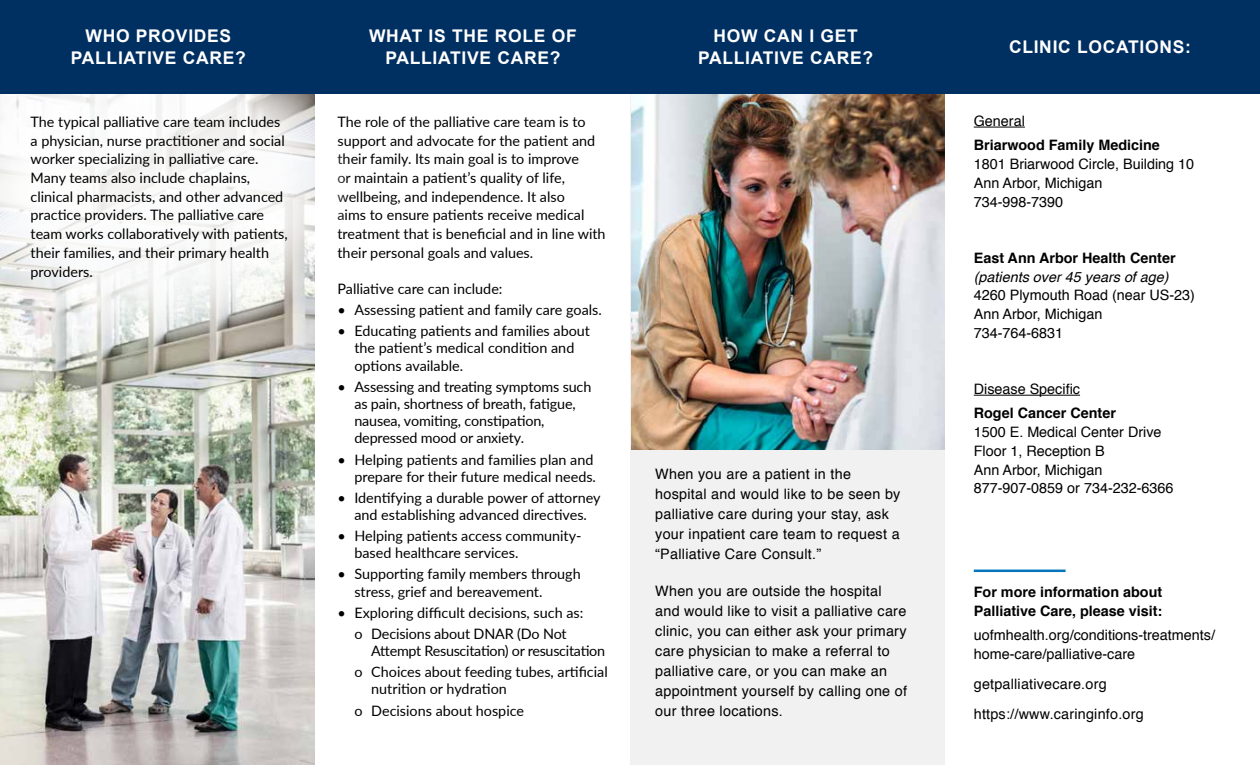
<style>
.page{position:relative;width:1260px;height:765px;background:#fff}
.page>*{position:absolute;margin:0;border:0;box-sizing:border-box;transform-origin:0 0}
.t1{font:700 17.5px/22.5px "Arial";letter-spacing:.04em;color:#fff;text-align:center}
.t2{font:14.38px/18.8px "Lato";color:#000}
.t3{font:14.38px/20px "Helvetica";letter-spacing:.02em;color:#000}
.t4{font:14.38px/18.8px "Helvetica";color:#000}
.t5{font:700 14.38px/18.8px "Helvetica";color:#000}
.t6{font:14.38px/21.1px "Lato";letter-spacing:-.02em;color:#000;text-align:right}
.t7{font:italic 14.38px "Helvetica";color:#000}
</style>
<div class="page">
<img style="left:0;top:346px;width:315px;height:419px">
<div style="left:630px;top:31px;width:315px;height:734px;background:#f1f1f2"></div>
<hr style="left:974px;top:127px;width:51px;height:1px;background:#000">
<hr style="left:974px;top:395px;width:106px;height:1px;background:#000">
<img style="left:631px;top:94px;width:314px;height:356px">
<hr style="left:974px;top:570px;width:92px;height:2px;background:#0475bc">
<svg style="left:0;top:94px;width:315px;height:252px"></svg>
<div style="left:0;top:0;width:1260px;height:94px;background:#002f62"></div>
<p class="t1" style="left:71px;top:25px;width:177px">WHO PROVIDES<br>PALLIATIVE CARE?</p>
<p class="t1" style="left:369px;top:25px;width:209px">WHAT IS THE ROLE OF<br>PALLIATIVE CARE?</p>
<p class="t2" style="left:31px;top:112px;width:259px">The typical palliative care team includes a physician, nurse practitioner and social worker specializing in palliative care.<br>Many teams also include chaplains, clinical pharmacists, and other advanced practice providers. The palliative care team works collaboratively with patients, their families, and their primary health providers.</p>
<p class="t2" style="left:338px;top:112px;width:270px">The role of the palliative care team is to support and advocate for the patient and their family. Its main goal is to improve<br>or maintain a patient’s quality of life, wellbeing, and independence. It also<br>aims to ensure patients receive medical treatment that is beneficial and in line with their personal goals and values.</p>
<p class="t2" style="left:338px;top:279px;width:167px">Palliative care can include:</p>
<p class="t2" style="left:338px;top:300px;width:266px">• Assessing patient and family care goals.</p>
<p class="t2" style="left:354px;top:322px;width:237px;line-height:17.2px;text-indent:-17px">• Educating patients and families about the patient’s medical condition and options available.</p>
<p class="t2" style="left:354px;top:377px;width:238px;line-height:17.2px;text-indent:-17px">• Assessing and treating symptoms such as pain, shortness of breath, fatigue, nausea, vomiting, constipation, depressed mood or anxiety.</p>
<p class="t2" style="left:338px;top:450px;width:260px;line-height:17.2px;text-align:right">• Helping patients and families plan and prepare for their future medical needs.</p>
<p class="t2" style="left:338px;top:488px;width:265px;line-height:17.2px;text-align:center">• Identifying a durable power of attorney and establishing advanced directives.</p>
<p class="t2" style="left:354px;top:527px;width:229px;line-height:17.2px;text-indent:-17px">• Helping patients access community&shy;based healthcare services.</p>
<p class="t2" style="left:354px;top:565px;width:228px;line-height:17.2px;text-indent:-17px">• Supporting family members through stress, grief and bereavement.</p>
<p class="t2" style="left:338px;top:601px;width:247px;line-height:21.1px;text-align:center">• Exploring difficult decisions, such as: o Decisions about DNAR (Do Not</p>
<p class="t6" style="left:354px;top:640px;width:255px">Attempt Resuscitation) or resuscitation<br>o Choices about feeding tubes, artificial</p>
<p class="t2" style="left:354px;top:678px;width:171px;line-height:21.1px;text-align:center">nutrition or hydration<br>o Decisions about hospice</p>
<p class="t1" style="left:698px;top:25px;width:177px">HOW CAN I GET<br>PALLIATIVE CARE?</p>
<p class="t3" style="left:655px;top:465px;width:247px">When you are a patient in the hospital and would like to be seen by palliative care during your stay, ask your inpatient care team to request a “Palliative Care Consult.”</p>
<p class="t3" style="left:655px;top:582px;width:253px">When you are outside the hospital and would like to visit a palliative care clinic, you can either ask your primary care physician to make a referral to palliative care, or you can make an appointment yourself by calling one of our three locations.</p>
<p class="t1" style="left:1009px;top:36px;width:183px">CLINIC LOCATIONS:</p>
<p class="t4" style="left:974px;top:112px;width:53px">General</p>
<p class="t5" style="left:974px;top:136px;width:188px">Briarwood Family Medicine</p>
<p class="t4" style="left:974px;top:155px;width:222px">1801 Briarwood Circle, Building 10<br>Ann Arbor, Michigan<br>734-998-7390</p>
<p class="t5" style="left:974px;top:249px;width:203px">East Ann Arbor Health Center</p>
<p class="t7" style="left:974px;top:265px;width:196px">(patients over 45 years of age)</p>
<p class="t4" style="left:974px;top:286px;width:223px">4260 Plymouth Road (near US-23)<br>Ann Arbor, Michigan<br>734-764-6831</p>
<p class="t4" style="left:974px;top:380px;width:108px">Disease Specific</p>
<p class="t5" style="left:974px;top:404px;width:144px">Rogel Cancer Center</p>
<p class="t4" style="left:974px;top:423px;width:201px">1500 E. Medical Center Drive<br>Floor 1, Reception B<br>Ann Arbor, Michigan<br>877-907-0859 or 734-232-6366</p>
<p class="t5" style="left:974px;top:583px;width:190px">For more information about<br>Palliative Care, please visit:</p>
<p class="t4" style="left:974px;top:626px;width:243px">uofmhealth.org/conditions-treatments/ home-care/palliative-care</p>
<p class="t3" style="left:974px;top:669px;width:171px;line-height:30px">getpalliativecare.org https://www.caringinfo.org</p>
</div>
